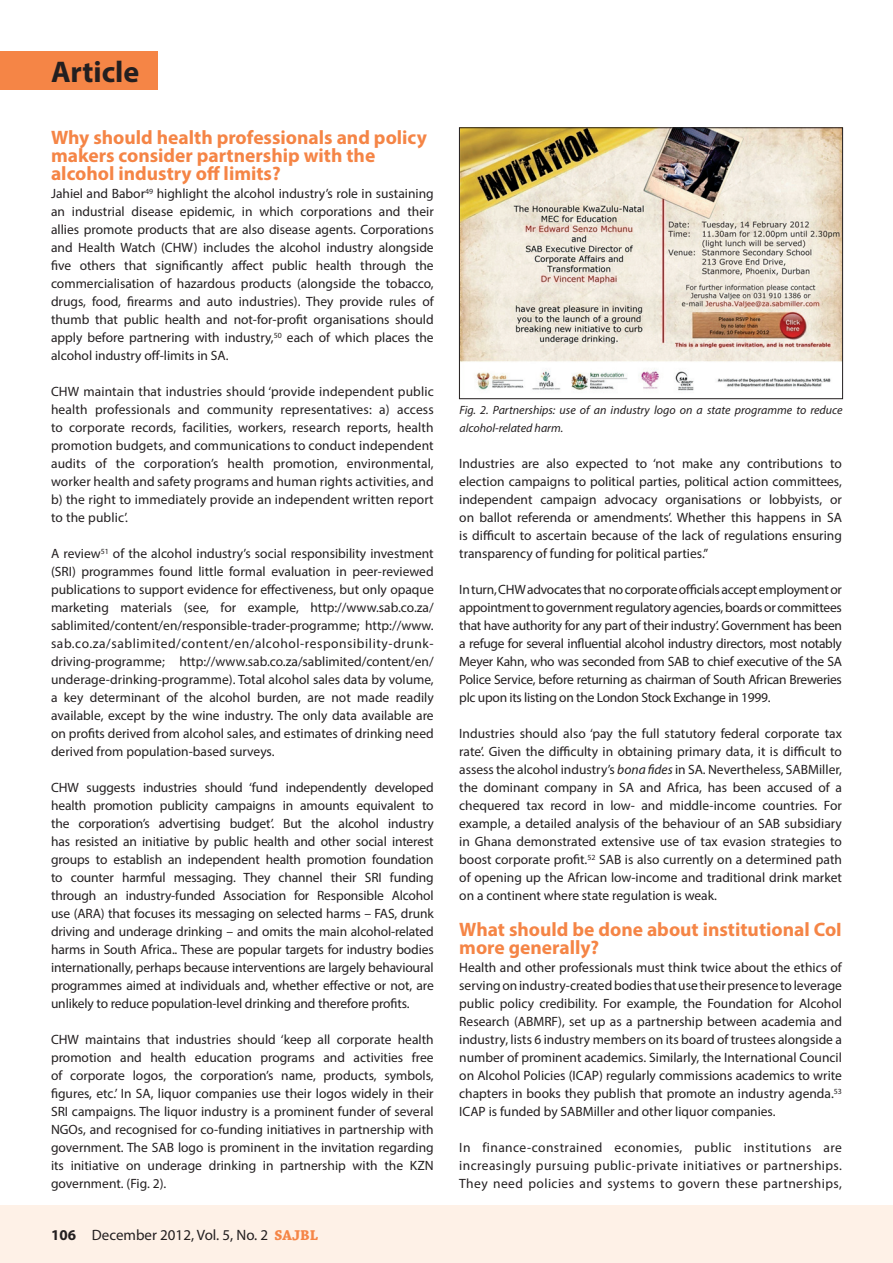
<style>
.page{position:relative;width:893px;height:1263px;background:#fff}
.page>*{position:absolute;margin:0;border:0;box-sizing:border-box;transform-origin:0 0}
.t1{font:700 30px "Myriad Pro";color:#231f20}
.B_HEAD{font:700 19.5px/18px "Myriad Pro";color:#f58546}
.t2{font:15px "Myriad Pro";color:#231f20}
.BODY_COPY{font:13.5px/18px "Myriad Pro";color:#231f20;text-align:justify}
.CAPTIONS{font:italic 12px/18px "Myriad Pro";color:#231f20}
.s1{font-weight:700}
.s2{font-family:"Chaparral Pro";font-weight:700;color:#f58546}
.s3{font-style:italic}
</style>
<div class="page">
<div style="left:0;top:1205px;width:893px;height:58px;background:#fef1e7"></div>
<div style="left:0;top:51px;width:157px;height:39px;background:#f58546"></div>
<img style="left:461px;top:130px;width:380px;height:261px">
<div style="left:459px;top:128px;width:384px;height:271px;border:1px solid #231f20"></div>
<h1 class="t1" style="left:51px;top:52px;width:90px">Article</h1>
<p class="B_HEAD" style="left:51px;top:128px;width:377px">Why should health professionals and policy makers consider partnership with the alcohol industry off limits?</p>
<p class="BODY_COPY" style="left:51px;top:184px;width:384px">Jahiel and Babor<sup>49</sup> highlight the alcohol industry’s role in sustaining an industrial disease epidemic, in which corporations and their allies promote products that are also disease agents. Corporations and Health Watch (CHW) includes the alcohol industry alongside five others that significantly affect public health through the commercialisation of hazardous products (alongside the tobacco, drugs, food, firearms and auto industries). They provide rules of thumb that public health and not-for-profit organisations should apply before partnering with industry,<sup>50</sup> each of which places the alcohol industry off-limits in SA.</p>
<p class="BODY_COPY" style="left:51px;top:382px;width:384px">CHW maintain that industries should ‘provide independent public health professionals and community representatives: a) access to corporate records, facilities, workers, research reports, health promotion budgets, and communications to conduct independent audits of the corporation’s health promotion, environmental, worker health and safety programs and human rights activities, and b) the right to immediately provide an independent written report to the public’.</p>
<p class="BODY_COPY" style="left:51px;top:544px;width:384px">A review<sup>51</sup> of the alcohol industry’s social responsibility investment (SRI) programmes found little formal evaluation in peer-reviewed publications to support evidence for effectiveness, but only opaque marketing materials (see, for example, http://www.sab.co.za/ sablimited/content/en/responsible-trader-programme; http://www. sab.co.za/sablimited/content/en/alcohol-responsibility-drunk&shy;driving-programme; http://www.sab.co.za/sablimited/content/en/ underage-drinking-programme). Total alcohol sales data by volume, a key determinant of the alcohol burden, are not made readily available, except by the wine industry. The only data available are on profits derived from alcohol sales, and estimates of drinking need derived from population-based surveys.</p>
<p class="BODY_COPY" style="left:51px;top:778px;width:384px">CHW suggests industries should ‘fund independently developed health promotion publicity campaigns in amounts equivalent to the corporation’s advertising budget’. But the alcohol industry has resisted an initiative by public health and other social interest groups to establish an independent health promotion foundation to counter harmful messaging. They channel their SRI funding through an industry-funded Association for Responsible Alcohol use (ARA) that focuses its messaging on selected harms – FAS, drunk driving and underage drinking – and omits the main alcohol-related harms in South Africa.. These are popular targets for industry bodies internationally, perhaps because interventions are largely behavioural programmes aimed at individuals and, whether effective or not, are unlikely to reduce population-level drinking and therefore profits.</p>
<p class="BODY_COPY" style="left:51px;top:1030px;width:384px">CHW maintains that industries should ‘keep all corporate health promotion and health education programs and activities free of corporate logos, the corporation’s name, products, symbols, figures, etc.’ In SA, liquor companies use their logos widely in their SRI campaigns. The liquor industry is a prominent funder of several NGOs, and recognised for co-funding initiatives in partnership with government. The SAB logo is prominent in the invitation regarding its initiative on underage drinking in partnership with the KZN government. (Fig. 2).</p>
<p class="t2" style="left:51px;top:1225px;width:269px"><span class="s1">106</span> December 2012, Vol. 5, No. 2 <span class="s2">SAJBL</span></p>
<p class="CAPTIONS" style="left:459px;top:401px;width:385px">Fig. 2. Partnerships: use of an industry logo on a state programme to reduce alcohol-related harm.</p>
<p class="BODY_COPY" style="left:459px;top:454px;width:384px">Industries are also expected to ‘not make any contributions to election campaigns to political parties, political action committees, independent campaign advocacy organisations or lobbyists, or on ballot referenda or amendments’. Whether this happens in SA is difficult to ascertain because of the lack of regulations ensuring transparency of funding for political parties.”</p>
<p class="BODY_COPY" style="left:459px;top:580px;width:384px">In turn, CHW advocates that no corporate officials accept employment or appointment to government regulatory agencies, boards or committees that have authority for any part of their industry’. Government has been a refuge for several influential alcohol industry directors, most notably Meyer Kahn, who was seconded from SAB to chief executive of the SA Police Service, before returning as chairman of South African Breweries plc upon its listing on the London Stock Exchange in 1999.</p>
<p class="BODY_COPY" style="left:459px;top:724px;width:384px">Industries should also ‘pay the full statutory federal corporate tax rate’. Given the difficulty in obtaining primary data, it is difficult to assess the alcohol industry’s <span class="s3">bona fides</span> in SA. Nevertheless, SABMiller, the dominant company in SA and Africa, has been accused of a chequered tax record in low- and middle-income countries. For example, a detailed analysis of the behaviour of an SAB subsidiary in Ghana demonstrated extensive use of tax evasion strategies to boost corporate profit.<sup>52</sup> SAB is also currently on a determined path of opening up the African low-income and traditional drink market on a continent where state regulation is weak.</p>
<p class="B_HEAD" style="left:459px;top:920px;width:384px">What should be done about institutional CoI more generally?</p>
<p class="BODY_COPY" style="left:459px;top:958px;width:384px">Health and other professionals must think twice about the ethics of serving on industry-created bodies that use their presence to leverage public policy credibility. For example, the Foundation for Alcohol Research (ABMRF), set up as a partnership between academia and industry, lists 6 industry members on its board of trustees alongside a number of prominent academics. Similarly, the International Council on Alcohol Policies (ICAP) regularly commissions academics to write chapters in books they publish that promote an industry agenda.<sup>53<br></sup>ICAP is funded by SABMiller and other liquor companies.</p>
<p class="BODY_COPY" style="left:459px;top:1138px;width:384px">In finance-constrained economies, public institutions are increasingly pursuing public-private initiatives or partnerships.<br>They need policies and systems to govern these partnerships,</p>
</div>
